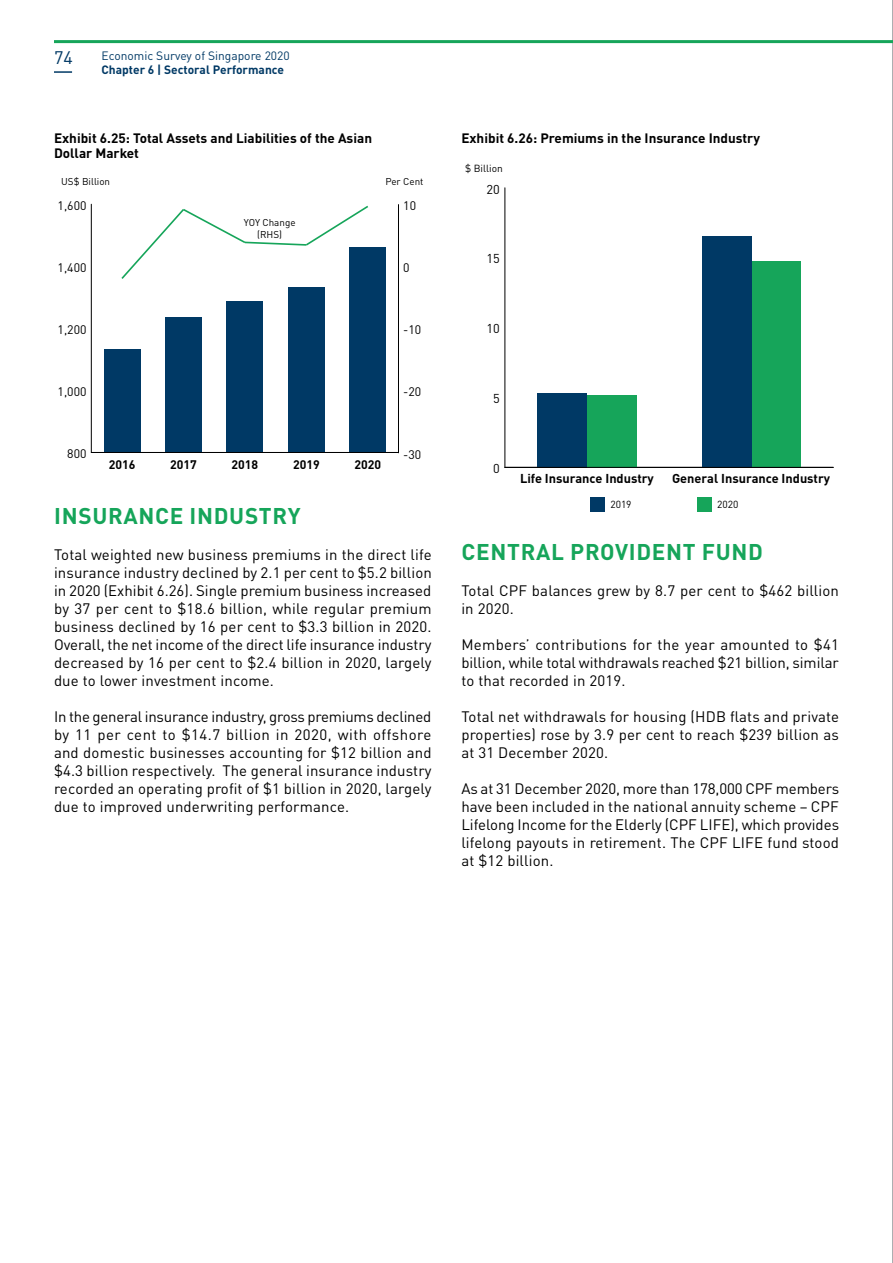
<style>
.page{position:relative;width:893px;height:1263px;background:#fff}
.page>*{position:absolute;margin:0;border:0;box-sizing:border-box;transform-origin:0 0}
.t1{font:700 22.5px "DIN Pro";letter-spacing:.03em;color:#16a55a}
.t2{font:18px "DIN Pro";color:#003965}
.t3{font:15px/18px "DIN Pro";letter-spacing:.01em;color:#000;text-align:justify}
.t4{font:700 13.5px/15px "DIN Pro";color:#000}
.t5{font:700 12.75px "DIN Pro";color:#000}
.t6{font:12.75px "DIN Pro";color:#000}
.t7{font:12.3px "DIN Pro";color:#000}
.t8{font:700 12.3px "DIN Pro";color:#000}
.t9{font:12px "DIN Pro";color:#003965}
.t10{font:700 12px "DIN Pro";color:#003965}
.t11{font:10.2px "DIN Pro";color:#000}
.t12{font:9.9px/11.9px "DIN Pro";color:#000;text-align:center}
</style>
<div class="page">
<hr style="left:91px;top:204px;width:1px;height:248px;background:#000">
<div style="left:104px;top:349px;width:36px;height:103px;background:#003965"></div>
<div style="left:165px;top:317px;width:37px;height:135px;background:#003965"></div>
<div style="left:226px;top:301px;width:37px;height:151px;background:#003965"></div>
<div style="left:288px;top:287px;width:37px;height:165px;background:#003965"></div>
<div style="left:349px;top:247px;width:37px;height:205px;background:#003965"></div>
<hr style="left:91px;top:452px;width:307px;height:1px;background:#000">
<hr style="left:398px;top:205px;width:1px;height:248px;background:#000">
<svg style="left:121px;top:205px;width:247px;height:74px"></svg>
<hr style="left:504px;top:188px;width:1px;height:279px;background:#000">
<div style="left:587px;top:395px;width:49px;height:72px;background:#16a55a"></div>
<div style="left:751px;top:261px;width:49px;height:206px;background:#16a55a"></div>
<div style="left:538px;top:394px;width:49px;height:73px;background:#003965"></div>
<div style="left:702px;top:236px;width:49px;height:231px;background:#003965"></div>
<hr style="left:505px;top:467px;width:328px;height:1px;background:#000">
<div style="left:590px;top:497px;width:15px;height:15px;background:#003965"></div>
<div style="left:697px;top:497px;width:14px;height:15px;background:#16a55a"></div>
<hr style="left:892px;top:0;width:1px;height:1263px;background:#939598">
<svg style="left:54px;top:71px;width:18px;height:2px"></svg>
<hr style="left:54px;top:40px;width:839px;height:3px;background:#16a55a">
<p class="t2" style="left:54px;top:45px;width:20px">74</p>
<p class="t9" style="left:101px;top:48px;width:190px">Economic Survey of Singapore 2020</p>
<p class="t10" style="left:101px;top:60px;width:184px">Chapter 6 | Sectoral Performance</p>
<p class="t4" style="left:54px;top:129px;width:320px">Exhibit 6.25: Total Assets and Liabilities of the Asian<br>Dollar Market</p>
<p class="t4" style="left:461px;top:129px;width:300px">Exhibit 6.26: Premiums in the Insurance Industry</p>
<p class="t12" style="left:61px;top:175px;width:50px">US$ Billion</p>
<p class="t12" style="left:385px;top:175px;width:40px">Per Cent</p>
<p class="t7" style="left:58px;top:197px;width:30px">1,600</p>
<p class="t7" style="left:403px;top:197px;width:14px">10</p>
<p class="t12" style="left:244px;top:216px;width:53px">YOY Change (RHS)</p>
<p class="t7" style="left:58px;top:259px;width:30px">1,400</p>
<p class="t7" style="left:403px;top:259px;width:8px">0</p>
<p class="t7" style="left:58px;top:321px;width:30px">1,200</p>
<p class="t7" style="left:403px;top:322px;width:20px">-10</p>
<p class="t7" style="left:58px;top:383px;width:30px">1,000</p>
<p class="t7" style="left:403px;top:384px;width:20px">-20</p>
<p class="t7" style="left:67px;top:445px;width:21px">800</p>
<p class="t8" style="left:109px;top:457px;width:28px">2016</p>
<p class="t8" style="left:170px;top:457px;width:28px">2017</p>
<p class="t8" style="left:232px;top:457px;width:28px">2018</p>
<p class="t8" style="left:293px;top:457px;width:28px">2019</p>
<p class="t8" style="left:354px;top:457px;width:28px">2020</p>
<p class="t7" style="left:403px;top:446px;width:20px">-30</p>
<h1 class="t1" style="left:54px;top:497px;width:248px">INSURANCE INDUSTRY</h1>
<p class="t3" style="left:54px;top:545px;width:379px">Total weighted new business premiums in the direct life insurance industry declined by 2.1 per cent to $5.2 billion in 2020 (Exhibit 6.26). Single premium business increased by 37 per cent to $18.6 billion, while regular premium business declined by 16 per cent to $3.3 billion in 2020.<br>Overall, the net income of the direct life insurance industry decreased by 16 per cent to $2.4 billion in 2020, largely due to lower investment income.</p>
<p class="t3" style="left:54px;top:707px;width:379px">In the general insurance industry, gross premiums declined by 11 per cent to $14.7 billion in 2020, with offshore and domestic businesses accounting for $12 billion and $4.3 billion respectively. The general insurance industry recorded an operating profit of $1 billion in 2020, largely due to improved underwriting performance.</p>
<p class="t11" style="left:465px;top:162px;width:39px">$ Billion</p>
<p class="t6" style="left:486px;top:180px;width:15px">20</p>
<p class="t6" style="left:486px;top:250px;width:15px">15</p>
<p class="t6" style="left:486px;top:320px;width:15px">10</p>
<p class="t6" style="left:493px;top:390px;width:8px">5</p>
<p class="t6" style="left:493px;top:460px;width:8px">0</p>
<p class="t5" style="left:520px;top:470px;width:135px">Life Insurance Industry</p>
<p class="t5" style="left:672px;top:470px;width:159px">General Insurance Industry</p>
<p class="t11" style="left:610px;top:497px;width:23px">2019</p>
<p class="t11" style="left:717px;top:497px;width:23px">2020</p>
<h1 class="t1" style="left:462px;top:533px;width:303px">CENTRAL PROVIDENT FUND</h1>
<p class="t3" style="left:461px;top:581px;width:379px">Total CPF balances grew by 8.7 per cent to $462 billion in 2020.</p>
<p class="t3" style="left:461px;top:635px;width:379px">Members’ contributions for the year amounted to $41 billion, while total withdrawals reached $21 billion, similar to that recorded in 2019.</p>
<p class="t3" style="left:461px;top:707px;width:379px">Total net withdrawals for housing (HDB flats and private properties) rose by 3.9 per cent to reach $239 billion as at 31 December 2020.</p>
<p class="t3" style="left:461px;top:779px;width:379px">As at 31 December 2020, more than 178,000 CPF members have been included in the national annuity scheme – CPF Lifelong Income for the Elderly (CPF LIFE), which provides lifelong payouts in retirement. The CPF LIFE fund stood at $12 billion.</p>
</div>
